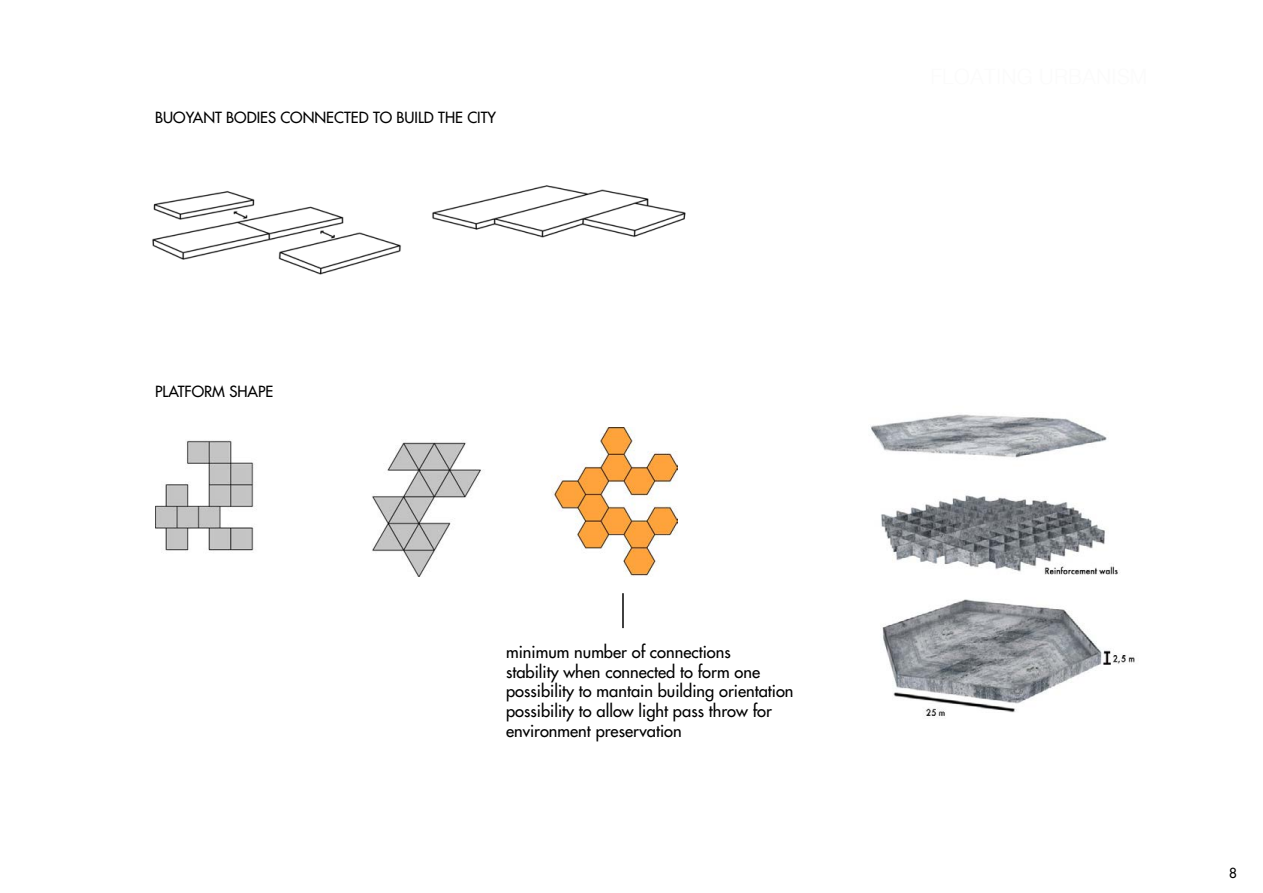
<style>
.page{position:relative;width:1263px;height:893px;background:#fff}
.page>*{position:absolute;margin:0;border:0;box-sizing:border-box;transform-origin:0 0}
.t1{font:500 16.5px/19.8px "Futura Std";color:#000}
.t2{font:500 15px "Futura Std";color:#000}
.t3{font:500 13.5px "Futura Std";color:#000}
</style>
<div class="page">
<img style="left:152px;top:185px;width:534px;height:90px">
<img style="left:155px;top:427px;width:523px;height:149px">
<img style="left:870px;top:414px;width:265px;height:302px">
<hr style="left:622px;top:593px;width:2px;height:35px;background:#000">
<p class="t2" style="left:155px;top:108px;width:342px">BUOYANT BODIES CONNECTED TO BUILD THE CITY</p>
<p class="t2" style="left:155px;top:382px;width:120px">PLATFORM SHAPE</p>
<p class="t1" style="left:506px;top:642px;width:289px">minimum number of connections<br>stability when connected to form one possibility to mantain building orientation possibility to allow light pass throw for environment preservation</p>
<p class="t3" style="left:1229px;top:864px;width:9px">8</p>
</div>
